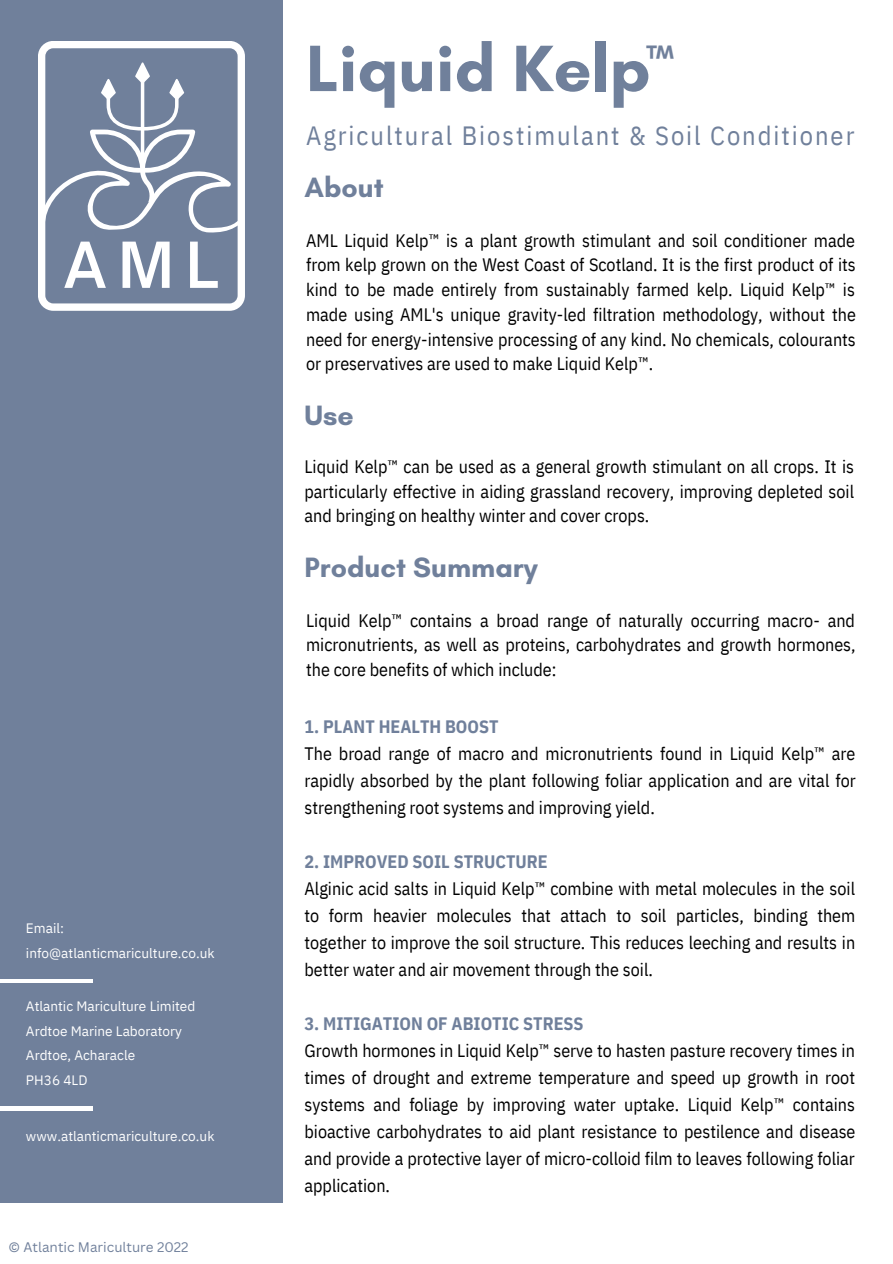
<style>
.page{position:relative;width:893px;height:1264px;background:#fff}
.page>*{position:absolute;margin:0;border:0;box-sizing:border-box;transform-origin:0 0}
.t1{font:700 66.75px "Glacial Indifference";color:#70809b}
.t2{font:600 60.6px "Open Sauce One";color:#fff}
.t3{font:700 36px "Glacial Indifference";color:#70809b}
.t4{font:700 28.5px "Glacial Indifference";color:#70809b}
.t5{font:26.4px "IBM Plex Sans Cond";letter-spacing:.075em;color:#70809b}
.t6{font:18px/27px "IBM Plex Sans Cond";color:#000;text-align:justify}
.t7{font:700 18px "IBM Plex Sans Cond";color:#70809b}
.t8{font:13.65px/24.8px "IBM Plex Sans";color:#fff}
.t9{font:13.5px "Canva Sans";color:#70809b}
</style>
<div class="page">
<div style="left:0;top:0;width:282px;height:1202px;background:#70809b"></div>
<svg style="left:38px;top:41px;width:207px;height:269px"></svg>
<svg style="left:40px;top:62px;width:198px;height:170px"></svg>
<hr style="left:0;top:979px;width:93px;height:3px;background:#fff">
<hr style="left:0;top:1106px;width:93px;height:4px;background:#fff">
<h2 class="t2" style="left:64px;top:227px;width:156px">AML</h2>
<p class="t8" style="left:26px;top:915px;width:190px">Email: info@atlanticmariculture.co.uk</p>
<p class="t8" style="left:26px;top:993px;width:171px">Atlantic Mariculture Limited<br>Ardtoe Marine Laboratory<br>Ardtoe, Acharacle<br>PH36 4LD</p>
<p class="t8" style="left:26px;top:1123px;width:190px">www.atlanticmariculture.co.uk</p>
<p class="t9" style="left:9px;top:1237px;width:181px">© Atlantic Mariculture 2022</p>
<h1 class="t1" style="left:306px;top:28px;width:346px">Liquid Kelp</h1>
<h3 class="t5" style="left:306px;top:118px;width:549px">Agricultural Biostimulant &amp; Soil Conditioner</h3>
<h3 class="t3" style="left:646px;top:36px;width:29px">™</h3>
<h3 class="t4" style="left:304px;top:170px;width:81px">About</h3>
<p class="t6" style="left:306px;top:227px;width:551px;line-height:24.8px">AML Liquid Kelp™ is a plant growth stimulant and soil conditioner made from kelp grown on the West Coast of Scotland. It is the first product of its kind to be made entirely from sustainably farmed kelp. Liquid Kelp™ is made using AML's unique gravity-led filtration methodology, without the need for energy-intensive processing of any kind. No chemicals, colourants or preservatives are used to make Liquid Kelp™.</p>
<h3 class="t4" style="left:304px;top:398px;width:51px">Use</h3>
<p class="t6" style="left:304px;top:454px;width:551px;line-height:24.8px">Liquid Kelp™ can be used as a general growth stimulant on all crops. It is particularly effective in aiding grassland recovery, improving depleted soil and bringing on healthy winter and cover crops.</p>
<h3 class="t4" style="left:304px;top:550px;width:235px">Product Summary</h3>
<p class="t6" style="left:306px;top:607px;width:551px;line-height:24.8px">Liquid Kelp™ contains a broad range of naturally occurring macro- and micronutrients, as well as proteins, carbohydrates and growth hormones, the core benefits of which include:</p>
<p class="t7" style="left:304px;top:714px;width:195px">1. PLANT HEALTH BOOST</p>
<p class="t6" style="left:304px;top:739px;width:552px">The broad range of macro and micronutrients found in Liquid Kelp™ are rapidly absorbed by the plant following foliar application and are vital for strengthening root systems and improving yield.</p>
<p class="t7" style="left:304px;top:849px;width:245px">2. IMPROVED SOIL STRUCTURE</p>
<p class="t6" style="left:304px;top:874px;width:552px">Alginic acid salts in Liquid Kelp™ combine with metal molecules in the soil to form heavier molecules that attach to soil particles, binding them together to improve the soil structure. This reduces leeching and results in better water and air movement through the soil.</p>
<p class="t7" style="left:304px;top:1011px;width:280px">3. MITIGATION OF ABIOTIC STRESS</p>
<p class="t6" style="left:304px;top:1036px;width:552px">Growth hormones in Liquid Kelp™ serve to hasten pasture recovery times in times of drought and extreme temperature and speed up growth in root systems and foliage by improving water uptake. Liquid Kelp™ contains bioactive carbohydrates to aid plant resistance to pestilence and disease and provide a protective layer of micro-colloid film to leaves following foliar application.</p>
</div>
